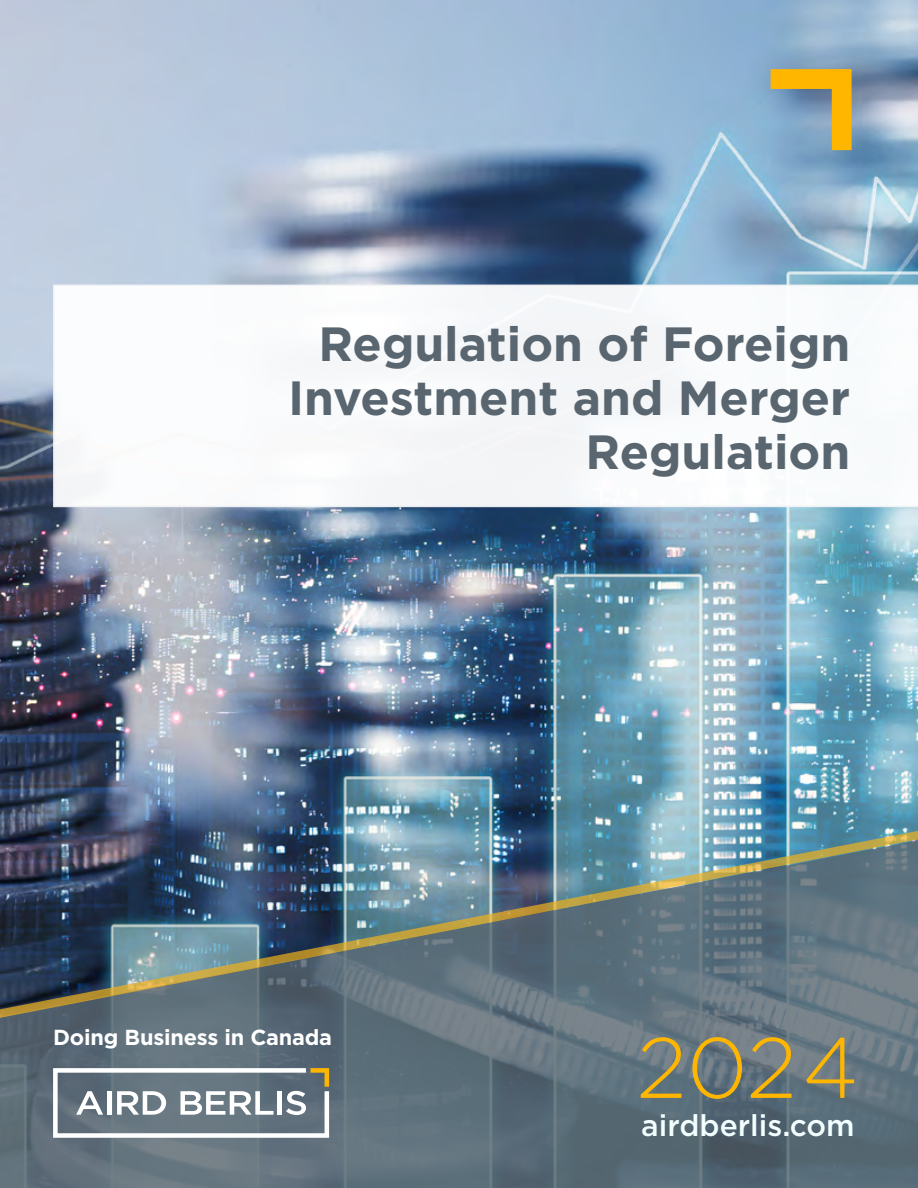
<style>
.page{position:relative;width:918px;height:1188px;background:#fff}
.page>*{position:absolute;margin:0;border:0;box-sizing:border-box;transform-origin:0 0}
.t1{font:300 85.35px "Gotham";color:#ffb600}
.t2{font:700 48px/54px "Gotham";color:#596670;text-align:right}
.t3{font:500 30px "Gotham";color:#f3ffff}
.t4{font:700 21.75px "Gotham";letter-spacing:-.01em;color:#fff}
</style>
<div class="page">
<img style="left:0;top:0;width:918px;height:823px">
<svg style="left:771px;top:69px;width:81px;height:81px;background:#b3a86d"></svg>
<svg style="left:0;top:1024px;width:918px;height:164px;background:#5e6f7a"></svg>
<img style="left:0;top:823px;width:918px;height:201px">
<svg style="left:53px;top:1068px;width:276px;height:70px"></svg>
<svg style="left:52px;top:284px;width:866px;height:224px"></svg>
<p class="t2" style="left:288px;top:317px;width:564px">Regulation of Foreign<br>Investment and Merger<br>Regulation</p>
<p class="t4" style="left:53px;top:1023px;width:281px">Doing Business in Canada</p>
<h1 class="t1" style="left:637px;top:1014px;width:224px">2024</h1>
<p class="t3" style="left:641px;top:1106px;width:215px">airdberlis.com</p>
</div>
